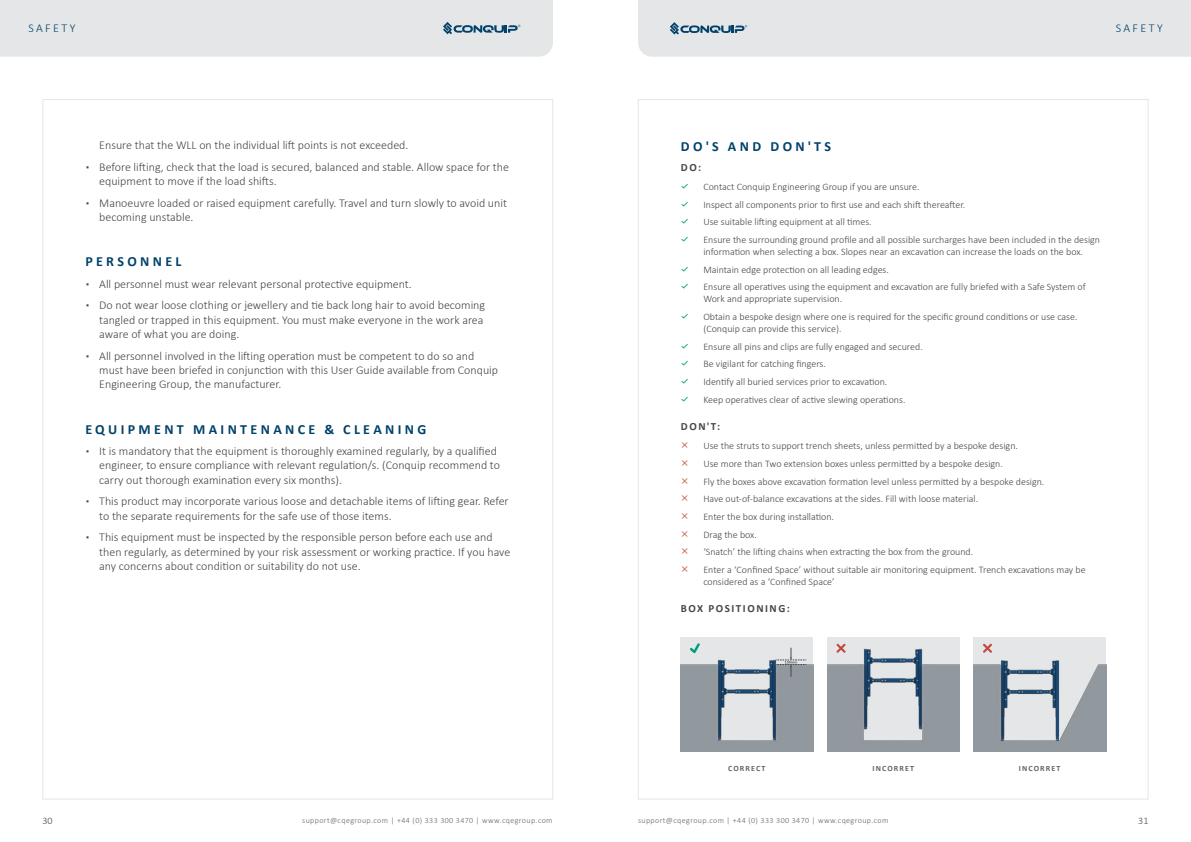
<style>
.page{position:relative;width:1191px;height:842px;background:#fff}
.page>*{position:absolute;margin:0;border:0;box-sizing:border-box;transform-origin:0 0}
.t1{font:700 14px "Calibri";letter-spacing:.24em;color:#00426b}
.t2{font:300 12px/14.4px "Calibri";color:#43464b}
.t3{font:300 12px "Calibri";letter-spacing:.2em;color:#00426b}
.t4{font:700 11px "Calibri";letter-spacing:.14em;color:#43464b}
.t5{font:300 10px/17.7px "Calibri";color:#43464b}
.t6{font:300 8px "Calibri";letter-spacing:.05em;color:#636469}
.t7{font:700 8px "Calibri";letter-spacing:.14em;color:#636469}
</style>
<div class="page">
<div style="left:0;top:0;width:553px;height:57px;background:#e5e6e7"></div>
<div style="left:638px;top:0;width:553px;height:57px;background:#e5e6e7"></div>
<img style="left:680px;top:637px;width:133px;height:115px">
<svg style="left:775px;top:648px;width:31px;height:29px"></svg>
<img style="left:827px;top:637px;width:132px;height:115px">
<img style="left:973px;top:637px;width:133px;height:115px">
<svg style="left:836px;top:644px;width:9px;height:9px"></svg>
<svg style="left:983px;top:644px;width:9px;height:9px"></svg>
<svg style="left:690px;top:643px;width:10px;height:10px"></svg>
<p class="t3" style="left:28px;top:21px;width:48px">SAFETY</p>
<p class="t3" style="left:1115px;top:21px;width:48px">SAFETY</p>
<p class="t2" style="left:99px;top:138px;width:311px">Ensure that the WLL on the individual lift points is not exceeded.</p>
<p class="t2" style="left:99px;top:160px;width:411px;text-indent:-14px">▪ Before lifting, check that the load is secured, balanced and stable. Allow space for the equipment to move if the load shifts.</p>
<p class="t2" style="left:99px;top:195px;width:409px;text-indent:-14px">▪ Manoeuvre loaded or raised equipment carefully. Travel and turn slowly to avoid unit becoming unstable.</p>
<h1 class="t1" style="left:85px;top:252px;width:98px">PERSONNEL</h1>
<p class="t2" style="left:85px;top:276px;width:328px">▪ All personnel must wear relevant personal protective equipment.</p>
<p class="t2" style="left:99px;top:298px;width:387px;text-indent:-14px">▪ Do not wear loose clothing or jewellery and tie back long hair to avoid becoming tangled or trapped in this equipment. You must make everyone in the work area aware of what you are doing.</p>
<p class="t2" style="left:99px;top:348px;width:400px;text-indent:-14px">▪ All personnel involved in the lifting operation must be competent to do so and must have been briefed in conjunction with this User Guide available from Conquip<br>Engineering Group, the manufacturer.</p>
<h1 class="t1" style="left:85px;top:419px;width:342px">EQUIPMENT MAINTENANCE &amp; CLEANING</h1>
<p class="t2" style="left:99px;top:444px;width:402px;text-indent:-14px">▪ It is mandatory that the equipment is thoroughly examined regularly, by a qualified engineer, to ensure compliance with relevant regulation/s. (Conquip recommend to carry out thorough examination every six months).</p>
<p class="t2" style="left:99px;top:494px;width:411px;text-indent:-14px">▪ This product may incorporate various loose and detachable items of lifting gear. Refer to the separate requirements for the safe use of those items.</p>
<p class="t2" style="left:99px;top:530px;width:413px;text-indent:-14px">▪ This equipment must be inspected by the responsible person before each use and then regularly, as determined by your risk assessment or working practice. If you have any concerns about condition or suitability do not use.</p>
<h1 class="t1" style="left:681px;top:136px;width:151px">DO'S AND DON'TS</h1>
<p class="t4" style="left:681px;top:159px;width:22px">DO:</p>
<p class="t5" style="left:703px;top:178px;width:398px">Contact Conquip Engineering Group if you are unsure.<br>Inspect all components prior to first use and each shift thereafter.<br>Use suitable lifting equipment at all times.<br>Ensure the surrounding ground profile and all possible surcharges have been included in the design</p>
<p class="t5" style="left:703px;top:243px;width:384px">information when selecting a box. Slopes near an excavation can increase the loads on the box.<br>Maintain edge protection on all leading edges.<br>Ensure all operatives using the equipment and excavation are fully briefed with a Safe System of</p>
<p class="t5" style="left:703px;top:290px;width:376px">Work and appropriate supervision.<br>Obtain a bespoke design where one is required for the specific ground conditions or use case.</p>
<p class="t5" style="left:703px;top:320px;width:221px">(Conquip can provide this service).<br>Ensure all pins and clips are fully engaged and secured.<br>Be vigilant for catching fingers.<br>Identify all buried services prior to excavation.<br>Keep operatives clear of active slewing operations.</p>
<p class="t4" style="left:681px;top:419px;width:41px">DON'T:</p>
<p class="t5" style="left:703px;top:437px;width:384px">Use the struts to support trench sheets, unless permitted by a bespoke design.<br>Use more than Two extension boxes unless permitted by a bespoke design.<br>Fly the boxes above excavation formation level unless permitted by a bespoke design.<br>Have out-of-balance excavations at the sides. Fill with loose material.<br>Enter the box during installation.<br>Drag the box.<br>‘Snatch’ the lifting chains when extracting the box from the ground.<br>Enter a ‘Confined Space’ without suitable air monitoring equipment. Trench excavations may be</p>
<p class="t5" style="left:703px;top:573px;width:133px">considered as a ‘Confined Space’</p>
<p class="t4" style="left:681px;top:601px;width:110px">BOX POSITIONING:</p>
<p class="t7" style="left:728px;top:763px;width:39px">CORRECT</p>
<p class="t7" style="left:872px;top:763px;width:43px">INCORRET</p>
<p class="t7" style="left:1018px;top:763px;width:43px">INCORRET</p>
<p class="t5" style="left:43px;top:812px;width:12px">30</p>
<p class="t6" style="left:302px;top:816px;width:252px">support@cqegroup.com | +44 (0) 333 300 3470 | www.cqegroup.com</p>
<p class="t6" style="left:638px;top:816px;width:252px">support@cqegroup.com | +44 (0) 333 300 3470 | www.cqegroup.com</p>
<p class="t5" style="left:1138px;top:812px;width:12px">31</p>
</div>
